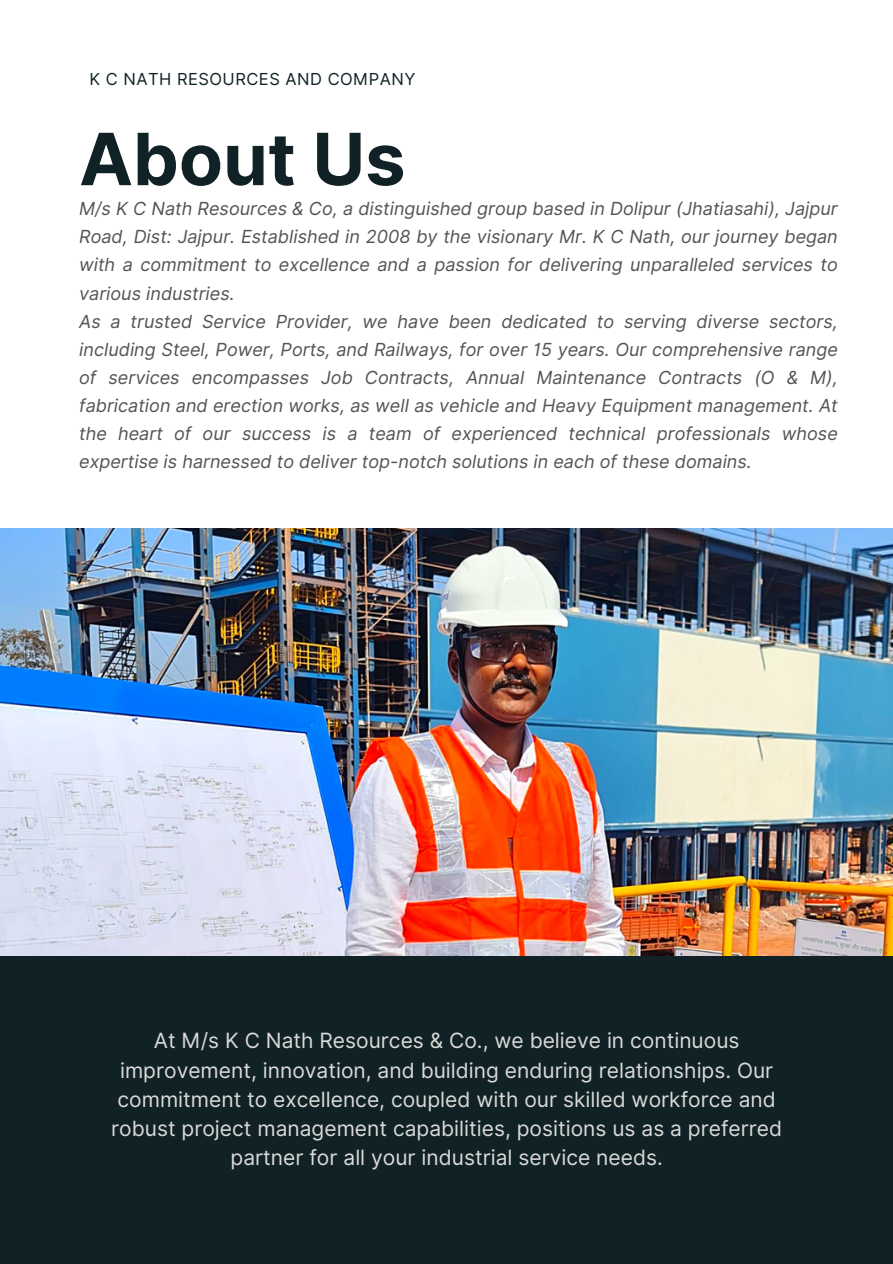
<style>
.page{position:relative;width:893px;height:1264px;background:#fff}
.page>*{position:absolute;margin:0;border:0;box-sizing:border-box;transform-origin:0 0}
.t1{font:700 72px "Inter";color:#102226}
.t2{font:21px/29.2px "Inter";color:#dad9d8;text-align:center}
.t3{font:italic 18px/28.2px "Inter";color:#545454;text-align:justify}
.t4{font:16.5px "Inter";letter-spacing:.03em;color:#102226}
</style>
<div class="page">
<img style="left:0;top:529px;width:892px;height:427px">
<div style="left:0;top:956px;width:892px;height:307px;background:#102226"></div>
<p class="t4" style="left:89px;top:69px;width:327px">K C NATH RESOURCES AND COMPANY</p>
<h3 class="t1" style="left:79px;top:116px;width:328px">About Us</h3>
<h1 class="t3" style="left:79px;top:194px;width:760px">M/s K C Nath Resources &amp; Co, a distinguished group based in Dolipur (Jhatiasahi), Jajpur Road, Dist: Jajpur. Established in 2008 by the visionary Mr. K C Nath, our journey began with a commitment to excellence and a passion for delivering unparalleled services to various industries.</h1>
<p class="t3" style="left:79px;top:307px;width:760px">As a trusted Service Provider, we have been dedicated to serving diverse sectors, including Steel, Power, Ports, and Railways, for over 15 years. Our comprehensive range of services encompasses Job Contracts, Annual Maintenance Contracts (O &amp; M), fabrication and erection works, as well as vehicle and Heavy Equipment management. At the heart of our success is a team of experienced technical professionals whose expertise is harnessed to deliver top-notch solutions in each of these domains.</p>
<p class="t2" style="left:111px;top:1026px;width:672px">At M/s K C Nath Resources &amp; Co., we believe in continuous improvement, innovation, and building enduring relationships. Our commitment to excellence, coupled with our skilled workforce and robust project management capabilities, positions us as a preferred partner for all your industrial service needs.</p>
</div>
